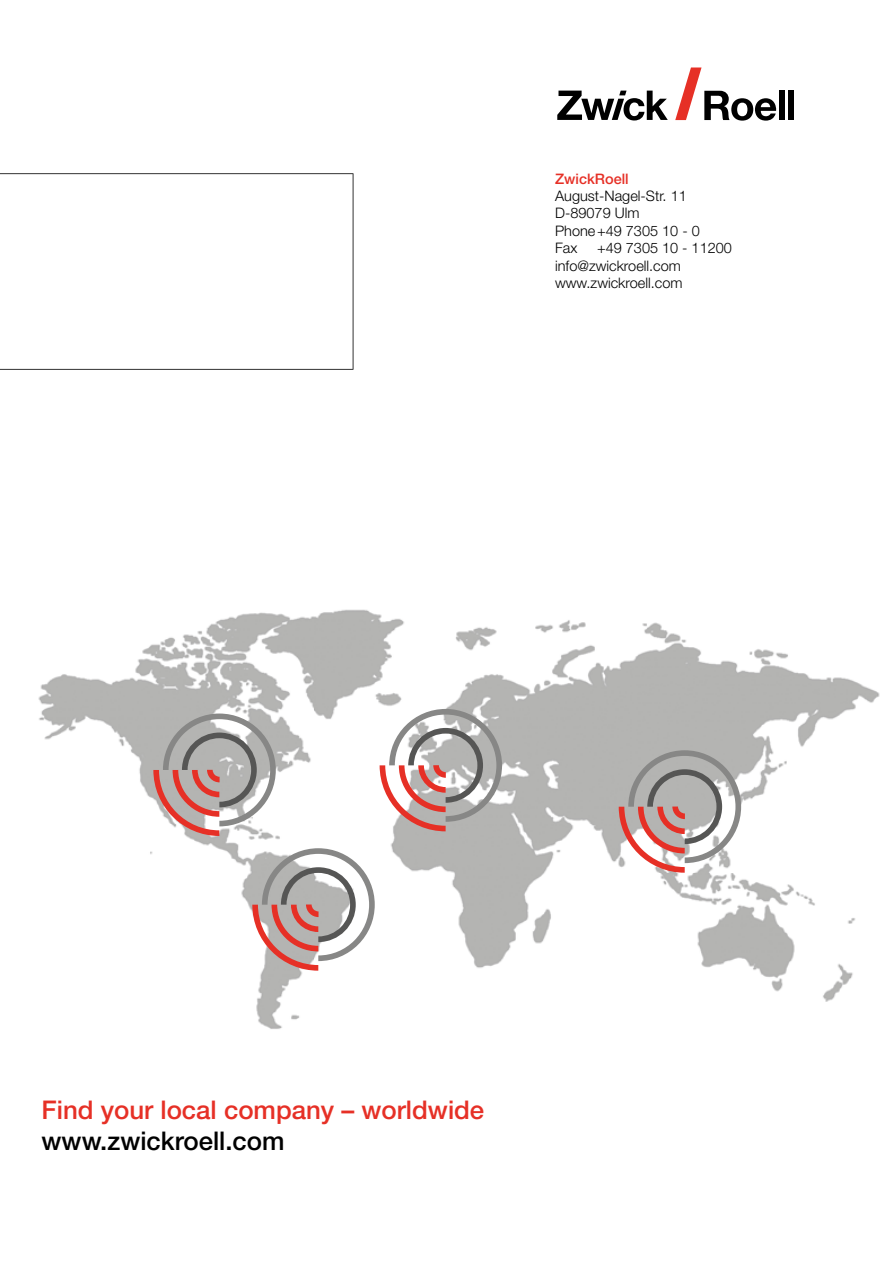
<style>
.page{position:relative;width:893px;height:1263px;background:#fff}
.page>*{position:absolute;margin:0;border:0;box-sizing:border-box;transform-origin:0 0}
.t1{font:500 25.8px "Helvetica Neue LT Pro";color:#e63026}
.t2{font:500 25.8px "Helvetica Neue LT Pro";color:#000}
.t3{font:300 14.55px/17.4px "Helvetica Neue LT Pro";color:#000}
.t4{font:500 14.55px "Helvetica Neue LT Pro";color:#e63026}
</style>
<div class="page">
<img style="left:38px;top:609px;width:842px;height:420px">
<svg style="left:380px;top:709px;width:122px;height:122px"></svg>
<svg style="left:619px;top:750px;width:122px;height:123px"></svg>
<svg style="left:557px;top:91px;width:111px;height:30px"></svg>
<svg style="left:675px;top:68px;width:101px;height:53px"></svg>
<div style="left:779px;top:91px;width:5px;height:29px;background:#000"></div>
<div style="left:788px;top:91px;width:6px;height:29px;background:#000"></div>
<svg style="left:0;top:173px;width:353px;height:197px"></svg>
<svg style="left:252px;top:848px;width:123px;height:123px"></svg>
<svg style="left:153px;top:713px;width:123px;height:123px"></svg>
<p class="t4" style="left:555px;top:170px;width:75px">ZwickRoell</p>
<p class="t3" style="left:555px;top:187px;width:146px">August-Nagel-Str. 11<br>D-89079 Ulm<br>Phone+49 7305 10 - 0<br>Fax</p>
<p class="t3" style="left:555px;top:239px;width:178px;text-indent:42px">+49 7305 10 - 11200 info@zwickroell.com www.zwickroell.com</p>
<h1 class="t1" style="left:42px;top:1094px;width:444px">Find your local company – worldwide</h1>
<h1 class="t2" style="left:42px;top:1125px;width:245px">www.zwickroell.com</h1>
</div>
